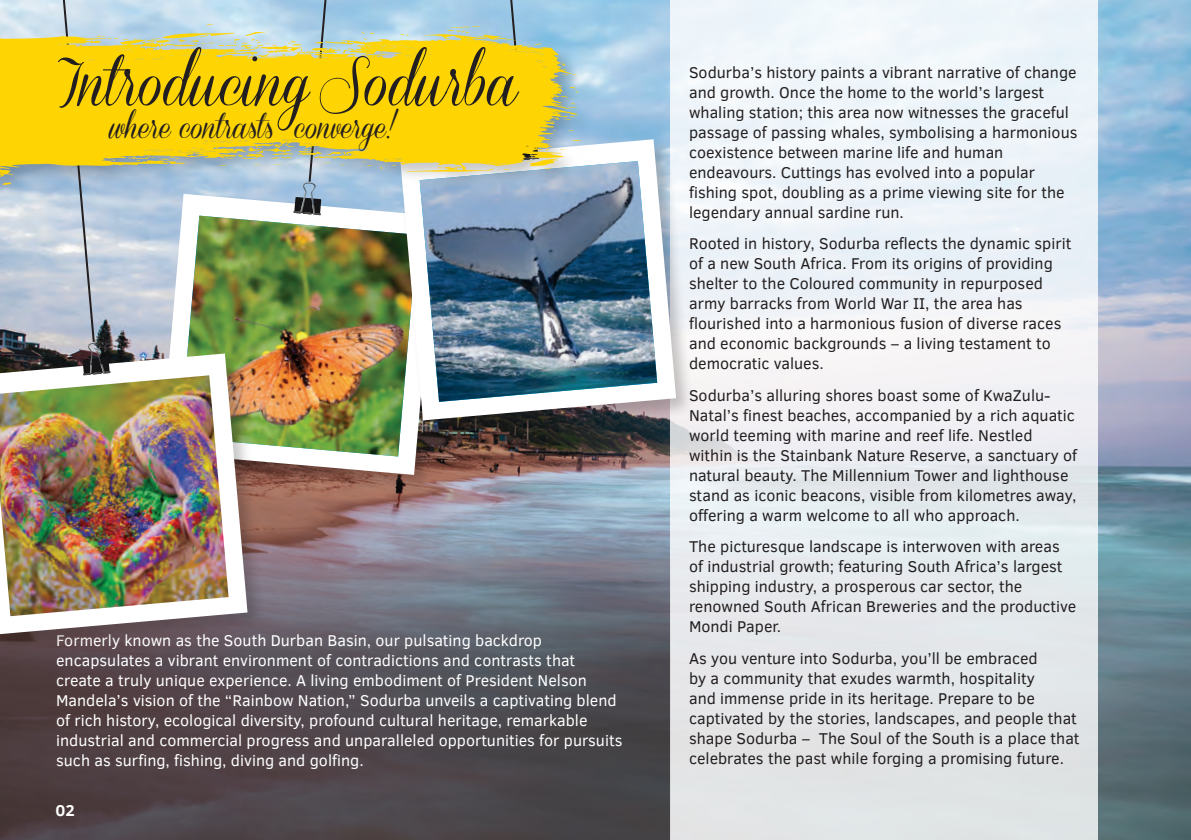
<style>
.page{position:relative;width:1191px;height:840px;background:#fff}
.page>*{position:absolute;margin:0;border:0;box-sizing:border-box;transform-origin:0 0}
.t1{font:56px "Coneria Script Demo";color:#231f20}
.t2{font:28px "Coneria Script Demo";color:#231f20}
.t3{font:16px/20px "Clear Sans";color:#231f20}
.t4{font:16px/20px "Clear Sans";color:#fff}
.t5{font:700 16px "Clear Sans";color:#fff}
</style>
<div class="page">
<img style="left:0;top:0;width:1191px;height:839px">
<svg style="left:0;top:493px;width:670px;height:346px;background:#5e5860"></svg>
<div style="left:670px;top:0;width:428px;height:839px;background:linear-gradient(to bottom,#f2f9fe,#e1e3e5)"></div>
<div style="left:159px;top:191px;width:296px;height:302px;background:#231f20;opacity:.25"></div>
<svg style="left:265px;top:439px;width:172px;height:35px"></svg>
<img style="left:265px;top:375px;width:152px;height:81px">
<div style="left:0;top:351px;width:265px;height:302px;background:#231f20;opacity:.25"></div>
<img style="left:0;top:353px;width:247px;height:280px">
<img style="left:0;top:375px;width:229px;height:241px">
<div style="left:398px;top:137px;width:296px;height:302px;background:#231f20;opacity:.25"></div>
<svg style="left:400px;top:139px;width:276px;height:281px"></svg>
<img style="left:420px;top:161px;width:237px;height:240px">
<div style="left:0;top:22px;width:597px;height:188px;background:#231f20;opacity:.25"></div>
<svg style="left:0;top:34px;width:55px;height:144px;background:#f2d119"></svg>
<svg style="left:3px;top:182px;width:8px;height:3px"></svg>
<svg style="left:0;top:170px;width:4px;height:4px"></svg>
<img style="left:55px;top:0;width:526px;height:375px">
<h1 class="t1" style="left:57px;top:53px;width:462px">Introducing Sodurba</h1>
<h2 class="t2" style="left:110px;top:112px;width:287px">where contrasts converge!</h2>
<p class="t4" style="left:56px;top:630px;width:568px">Formerly known as the South Durban Basin, our pulsating backdrop encapsulates a vibrant environment of contradictions and contrasts that create a truly unique experience. A living embodiment of President Nelson Mandela’s vision of the “Rainbow Nation,” Sodurba unveils a captivating blend of rich history, ecological diversity, profound cultural heritage, remarkable industrial and commercial progress and unparalleled opportunities for pursuits such as surfing, fishing, diving and golfing.</p>
<p class="t5" style="left:56px;top:798px;width:21px">02</p>
<p class="t3" style="left:689px;top:62px;width:390px">Sodurba’s history paints a vibrant narrative of change and growth. Once the home to the world’s largest whaling station; this area now witnesses the graceful passage of passing whales, symbolising a harmonious coexistence between marine life and human endeavours. Cuttings has evolved into a popular fishing spot, doubling as a prime viewing site for the legendary annual sardine run.</p>
<p class="t3" style="left:689px;top:233px;width:384px">Rooted in history, Sodurba reflects the dynamic spirit of a new South Africa. From its origins of providing shelter to the Coloured community in repurposed army barracks from World War II, the area has flourished into a harmonious fusion of diverse races and economic backgrounds – a living testament to democratic values.</p>
<p class="t3" style="left:689px;top:385px;width:389px">Sodurba’s alluring shores boast some of KwaZulu-Natal’s finest beaches, accompanied by a rich aquatic world teeming with marine and reef life. Nestled within is the Stainbank Nature Reserve, a sanctuary of natural beauty. The Millennium Tower and lighthouse stand as iconic beacons, visible from kilometres away, offering a warm welcome to all who approach.</p>
<p class="t3" style="left:689px;top:536px;width:389px">The picturesque landscape is interwoven with areas of industrial growth; featuring South Africa’s largest shipping industry, a prosperous car sector, the renowned South African Breweries and the productive Mondi Paper.</p>
<p class="t3" style="left:689px;top:647px;width:392px">As you venture into Sodurba, you’ll be embraced<br>by a community that exudes warmth, hospitality<br>and immense pride in its heritage. Prepare to be captivated by the stories, landscapes, and people that shape Sodurba – The Soul of the South is a place that celebrates the past while forging a promising future.</p>
</div>
